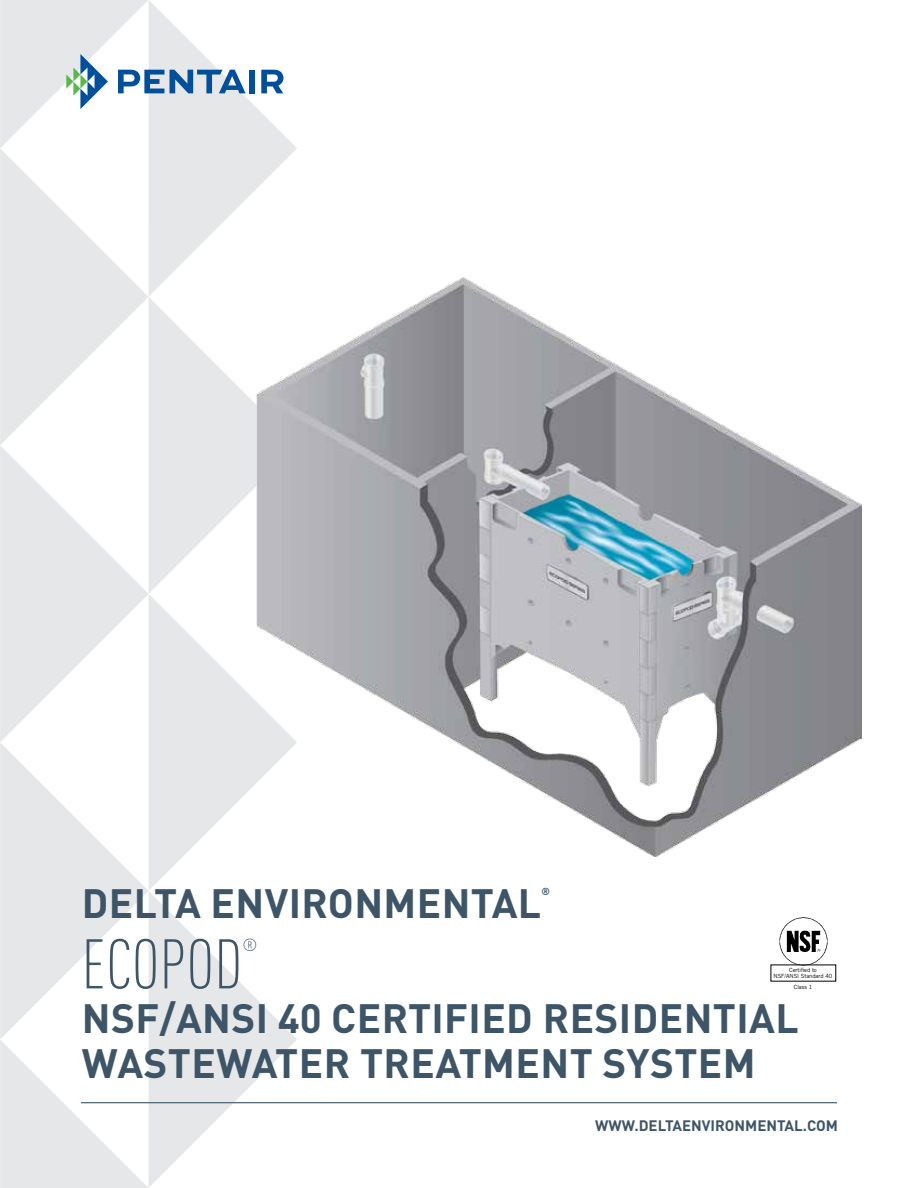
<style>
.page{position:relative;width:918px;height:1188px;background:#fff}
.page>*{position:absolute;margin:0;border:0;box-sizing:border-box;transform-origin:0 0}
.t1{font:300 condensed 69px "DIN Pro";color:#3d5567}
.t2{font:700 40.5px "DIN Pro";letter-spacing:.01em;color:#3d5567}
.t3{font:300 condensed 17.25px "DIN Pro";color:#3d5567}
.t4{font:700 15px "DIN Pro";color:#3d5567}
.t5{font:700 10.2px "DIN Pro";color:#3d5567}
.t6{font:5.7px/6.3px "Trade Gothic";color:#000;text-align:center}
</style>
<div class="page">
<svg style="left:0;top:0;width:296px;height:148px;fill:#e6e7e8"></svg>
<svg style="left:0;top:148px;width:297px;height:297px;fill:#e6e7e8"></svg>
<svg style="left:0;top:445px;width:256px;height:297px;fill:#e6e7e8"></svg>
<svg style="left:0;top:742px;width:297px;height:445px;fill:#e6e7e8"></svg>
<svg style="left:0;top:1039px;width:149px;height:149px"></svg>
<hr style="left:81px;top:1102px;width:756px;height:1px;background:#3d5567">
<svg style="left:66px;top:54px;width:42px;height:55px"></svg>
<svg style="left:118px;top:70px;width:46px;height:23px"></svg>
<svg style="left:170px;top:70px;width:76px;height:23px;background:#779fc4"></svg>
<div style="left:249px;top:70px;width:6px;height:23px;background:#004f9a"></div>
<svg style="left:261px;top:70px;width:22px;height:23px"></svg>
<img style="left:777px;top:917px;width:52px;height:48px">
<img style="left:256px;top:278px;width:605px;height:578px">
<p class="t2" style="left:82px;top:870px;width:461px">DELTA ENVIRONMENTAL</p>
<p class="t5" style="left:541px;top:882px;width:10px">®</p>
<h1 class="t1" style="left:82px;top:915px;width:162px">ECOPOD</h1>
<p class="t3" style="left:242px;top:933px;width:16px">®</p>
<p class="t2" style="left:82px;top:985px;width:298px">NSF/ANSI 40 CERTIFIED</p>
<p class="t2" style="left:543px;top:985px;width:51px">RESIDENTIAL</p>
<p class="t2" style="left:82px;top:1030px;width:63px">WASTEWATER</p>
<p class="t2" style="left:360px;top:1030px;width:51px">TREATMENT</p>
<p class="t2" style="left:603px;top:1030px;width:74px">SYSTEM</p>
<p class="t6" style="left:774px;top:967px;width:60px">Certified to<br>NSF/ANSI Standard 40</p>
<p class="t6" style="left:794px;top:984px;width:20px">Class 1</p>
<p class="t4" style="left:595px;top:1113px;width:244px">WWW.DELTAENVIRONMENTAL.COM</p>
</div>
